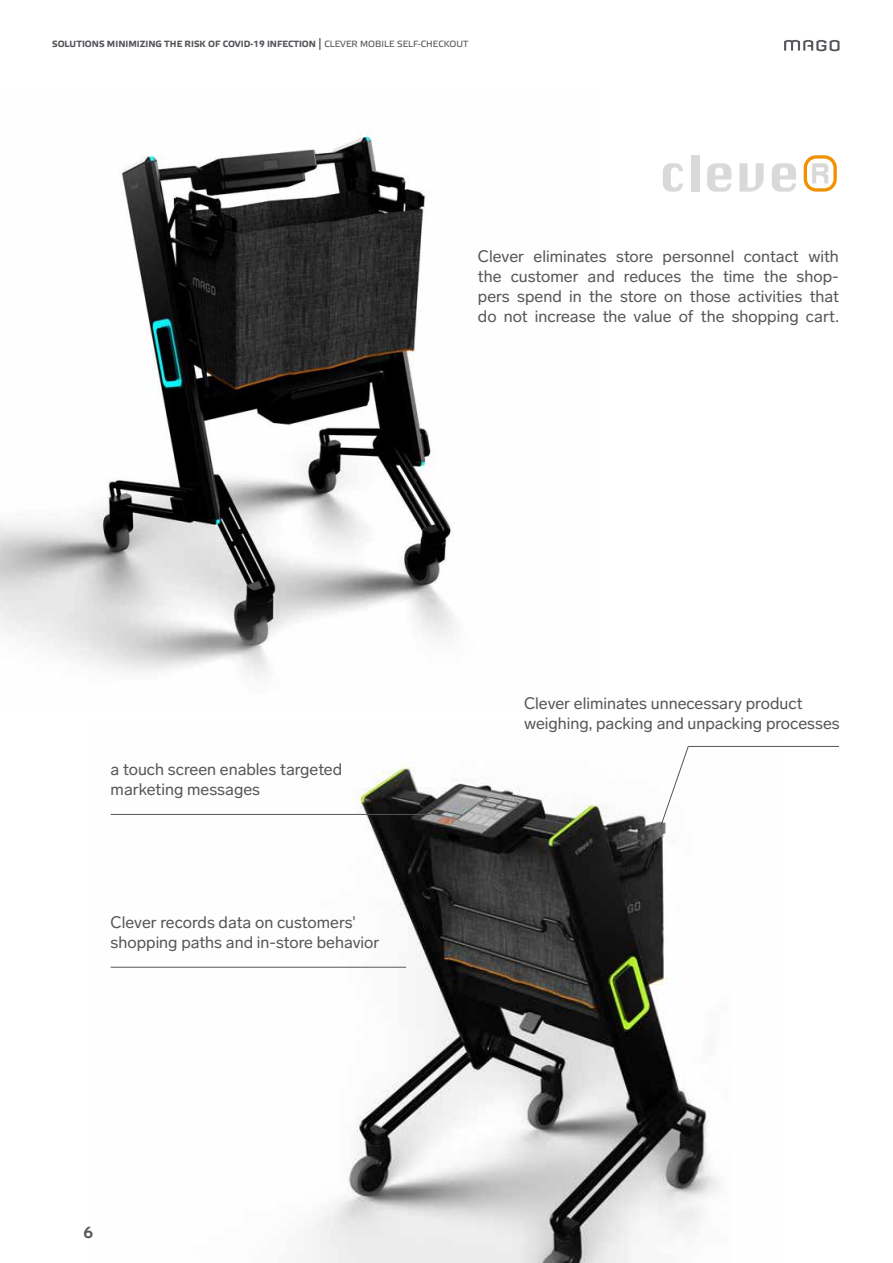
<style>
.page{position:relative;width:893px;height:1263px;background:#fff}
.page>*{position:absolute;margin:0;border:0;box-sizing:border-box;transform-origin:0 0}
.t1{font:16.5px/19.8px "Lab Grotesque";color:#575756}
.t2{font:700 16.5px "Lab Grotesque";color:#575756}
.t3{font:700 9px "Etelka Text";color:#54565a}
.s1{font-family:"Minion Pro";font-weight:400;font-size:12px;color:#000}
.s2{font-weight:400}
</style>
<div class="page">
<img style="left:110px;top:745px;width:674px;height:518px">
<img style="left:0;top:131px;width:454px;height:545px">
<svg style="left:663px;top:163px;width:20px;height:29px"></svg>
<div style="left:691px;top:155px;width:8px;height:37px;background:#d9d9d9"></div>
<svg style="left:707px;top:163px;width:24px;height:29px"></svg>
<svg style="left:739px;top:163px;width:25px;height:29px"></svg>
<svg style="left:772px;top:163px;width:24px;height:29px"></svg>
<svg style="left:804px;top:155px;width:33px;height:37px"></svg>
<hr style="left:111px;top:967px;width:295px;height:1px;background:#54565a">
<hr style="left:111px;top:814px;width:320px;height:1px;background:#54565a">
<hr style="left:688px;top:746px;width:151px;height:1px;background:#54565a">
<svg style="left:659px;top:746px;width:30px;height:83px"></svg>
<svg style="left:784px;top:40px;width:55px;height:11px"></svg>
<p class="t3" style="left:52px;top:38px;width:418px">SOLUTIONS MINIMIZING THE RISK OF COVID-19 INFECTION <span class="s1">|</span> <span class="s2">CLEVER MOBILE SELF-CHECKOUT</span></p>
<p class="t1" style="left:478px;top:247px;width:362px;text-align:justify">Clever eliminates store personnel contact with the customer and reduces the time the shop&shy;pers spend in the store on those activities that do not increase the value of the shopping cart.</p>
<p class="t1" style="left:111px;top:759px;width:233px">a touch screen enables targeted marketing messages</p>
<p class="t1" style="left:111px;top:912px;width:270px">Clever records data on customers' shopping paths and in-store behavior</p>
<p class="t2" style="left:84px;top:1222px;width:11px">6</p>
<p class="t1" style="left:524px;top:693px;width:317px">Clever eliminates unnecessary product weighing, packing and unpacking processes</p>
</div>
